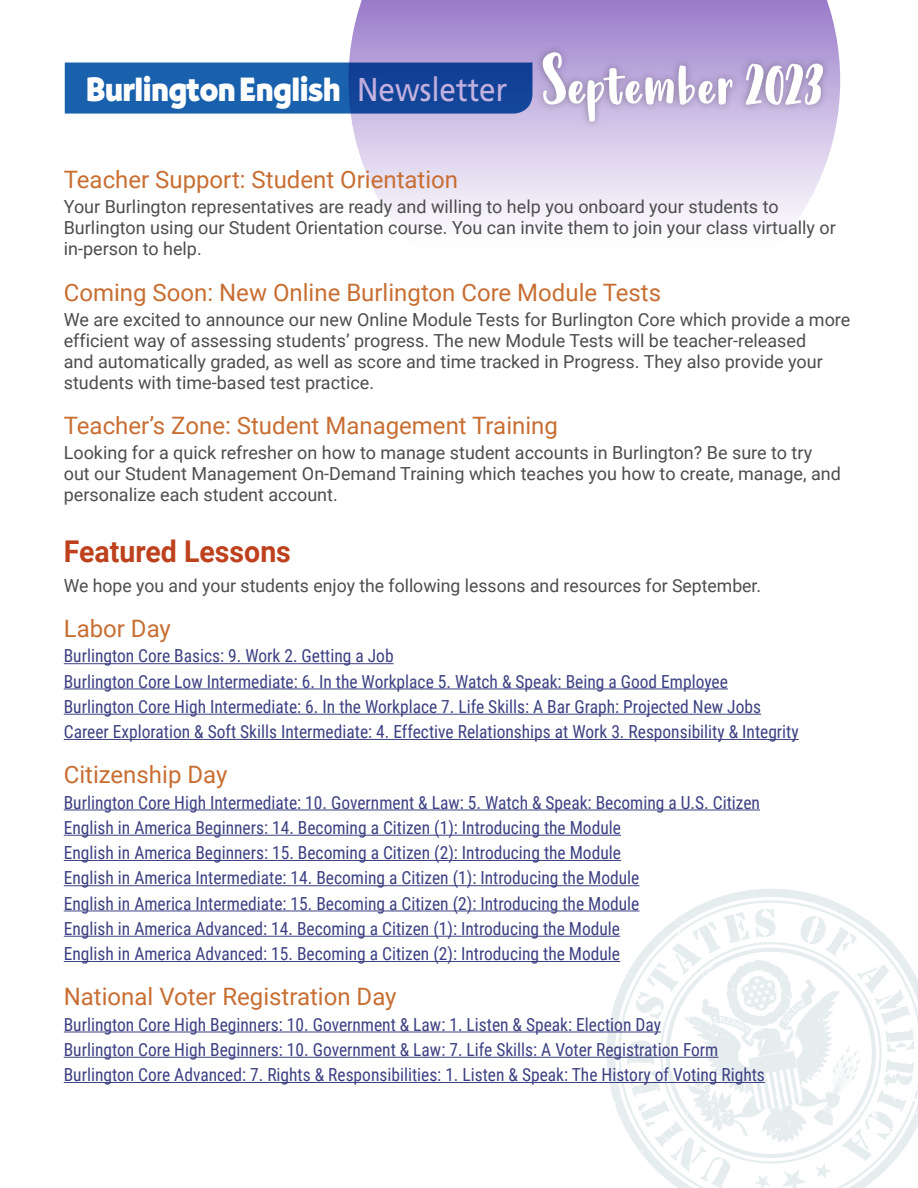
<style>
.page{position:relative;width:918px;height:1188px;background:#fff}
.page>*{position:absolute;margin:0;border:0;box-sizing:border-box;transform-origin:0 0}
.t1{font:33px "Cg Bernhardt Bd";color:#fff;scale:.9 1}
.t2{font:700 30px "Roboto";color:#be411e;scale:.95 1}
.t3{font:24px "Roboto";color:#c86e32}
.t4{font:18px "Roboto Condensed";color:#3c4182}
.t5{font:18px/21px "Roboto";color:#4d4d4d}
.s1{font-family:"Frutiger"}
</style>
<div class="page">
<svg style="left:348px;top:0;width:492px;height:222px;background:#cfc2e6"></svg>
<svg style="left:65px;top:63px;width:467px;height:51px;background:#1856a5"></svg>
<div style="left:738px;top:56px;width:93px;height:57px;background:#000;opacity:.3"></div>
<svg style="left:746px;top:61px;width:77px;height:44px"></svg>
<div style="left:535px;top:45px;width:205px;height:84px;background:#000;opacity:.3"></div>
<svg style="left:542px;top:52px;width:191px;height:70px"></svg>
<svg style="left:607px;top:910px;width:11px;height:202px"></svg>
<svg style="left:618px;top:889px;width:300px;height:242px"></svg>
<svg style="left:627px;top:908px;width:288px;height:280px"></svg>
<hr style="left:64px;top:663px;width:330px;height:1px;background:#3c4182">
<hr style="left:64px;top:689px;width:664px;height:1px;background:#3c4182">
<hr style="left:64px;top:714px;width:697px;height:1px;background:#3c4182">
<hr style="left:64px;top:739px;width:735px;height:1px;background:#3c4182">
<hr style="left:64px;top:810px;width:696px;height:1px;background:#3c4182">
<hr style="left:64px;top:835px;width:557px;height:1px;background:#3c4182">
<hr style="left:64px;top:860px;width:557px;height:1px;background:#3c4182">
<hr style="left:64px;top:885px;width:576px;height:1px;background:#3c4182">
<hr style="left:64px;top:911px;width:576px;height:1px;background:#3c4182">
<hr style="left:64px;top:936px;width:556px;height:1px;background:#3c4182">
<hr style="left:64px;top:961px;width:556px;height:1px;background:#3c4182">
<hr style="left:64px;top:1032px;width:597px;height:1px;background:#3c4182">
<hr style="left:64px;top:1057px;width:654px;height:1px;background:#3c4182">
<hr style="left:64px;top:1082px;width:701px;height:1px;background:#3c4182">
<h1 class="t1" style="left:86px;top:69px;width:470px">BurlingtonEnglish <span class="s1">Newsletter</span></h1>
<p class="t3" style="left:64px;top:163px;width:396px">Teacher Support: Student Orientation</p>
<p class="t5" style="left:64px;top:196px;width:774px">Your Burlington representatives are ready and willing to help you onboard your students to<br>Burlington using our Student Orientation course. You can invite them to join your class virtually or in-person to help.</p>
<p class="t3" style="left:64px;top:275px;width:599px">Coming Soon: New Online Burlington Core Module Tests</p>
<p class="t5" style="left:64px;top:308px;width:788px">We are excited to announce our new Online Module Tests for Burlington Core which provide a more efficient way of assessing students’ progress. The new Module Tests will be teacher-released<br>and automatically graded, as well as score and time tracked in Progress. They also provide your students with time-based test practice.</p>
<p class="t3" style="left:64px;top:409px;width:496px">Teacher’s Zone: Student Management Training</p>
<p class="t5" style="left:64px;top:442px;width:779px">Looking for a quick refresher on how to manage student accounts in Burlington? Be sure to try out our Student Management On-Demand Training which teaches you how to create, manage, and personalize each student account.</p>
<p class="t2" style="left:64px;top:531px;width:241px">Featured Lessons</p>
<p class="t5" style="left:64px;top:574px;width:699px">We hope you and your students enjoy the following lessons and resources for September.</p>
<p class="t3" style="left:64px;top:612px;width:109px">Labor Day</p>
<p class="t4" style="left:64px;top:643px;width:331px">Burlington Core Basics: 9. Work 2. Getting a Job</p>
<p class="t4" style="left:64px;top:669px;width:666px">Burlington Core Low Intermediate: 6. In the Workplace 5. Watch &amp; Speak: Being a Good Employee</p>
<p class="t4" style="left:64px;top:694px;width:699px">Burlington Core High Intermediate: 6. In the Workplace 7. Life Skills: A Bar Graph: Projected New Jobs</p>
<p class="t4" style="left:64px;top:719px;width:736px">Career Exploration &amp; Soft Skills Intermediate: 4. Effective Relationships at Work 3. Responsibility &amp; Integrity</p>
<p class="t3" style="left:64px;top:758px;width:165px">Citizenship Day</p>
<p class="t4" style="left:64px;top:790px;width:698px">Burlington Core High Intermediate: 10. Government &amp; Law: 5. Watch &amp; Speak: Becoming a U.S. Citizen</p>
<p class="t4" style="left:64px;top:815px;width:559px">English in America Beginners: 14. Becoming a Citizen (1): Introducing the Module</p>
<p class="t4" style="left:64px;top:840px;width:559px">English in America Beginners: 15. Becoming a Citizen (2): Introducing the Module</p>
<p class="t4" style="left:64px;top:865px;width:577px">English in America Intermediate: 14. Becoming a Citizen (1): Introducing the Module</p>
<p class="t4" style="left:64px;top:891px;width:577px">English in America Intermediate: 15. Becoming a Citizen (2): Introducing the Module</p>
<p class="t4" style="left:64px;top:916px;width:558px">English in America Advanced: 14. Becoming a Citizen (1): Introducing the Module</p>
<p class="t4" style="left:64px;top:941px;width:558px">English in America Advanced: 15. Becoming a Citizen (2): Introducing the Module</p>
<p class="t3" style="left:64px;top:980px;width:334px">National Voter Registration Day</p>
<p class="t4" style="left:64px;top:1012px;width:599px">Burlington Core High Beginners: 10. Government &amp; Law: 1. Listen &amp; Speak: Election Day</p>
<p class="t4" style="left:64px;top:1037px;width:656px">Burlington Core High Beginners: 10. Government &amp; Law: 7. Life Skills: A Voter Registration Form</p>
<p class="t4" style="left:64px;top:1062px;width:703px">Burlington Core Advanced: 7. Rights &amp; Responsibilities: 1. Listen &amp; Speak: The History of Voting Rights</p>
</div>
